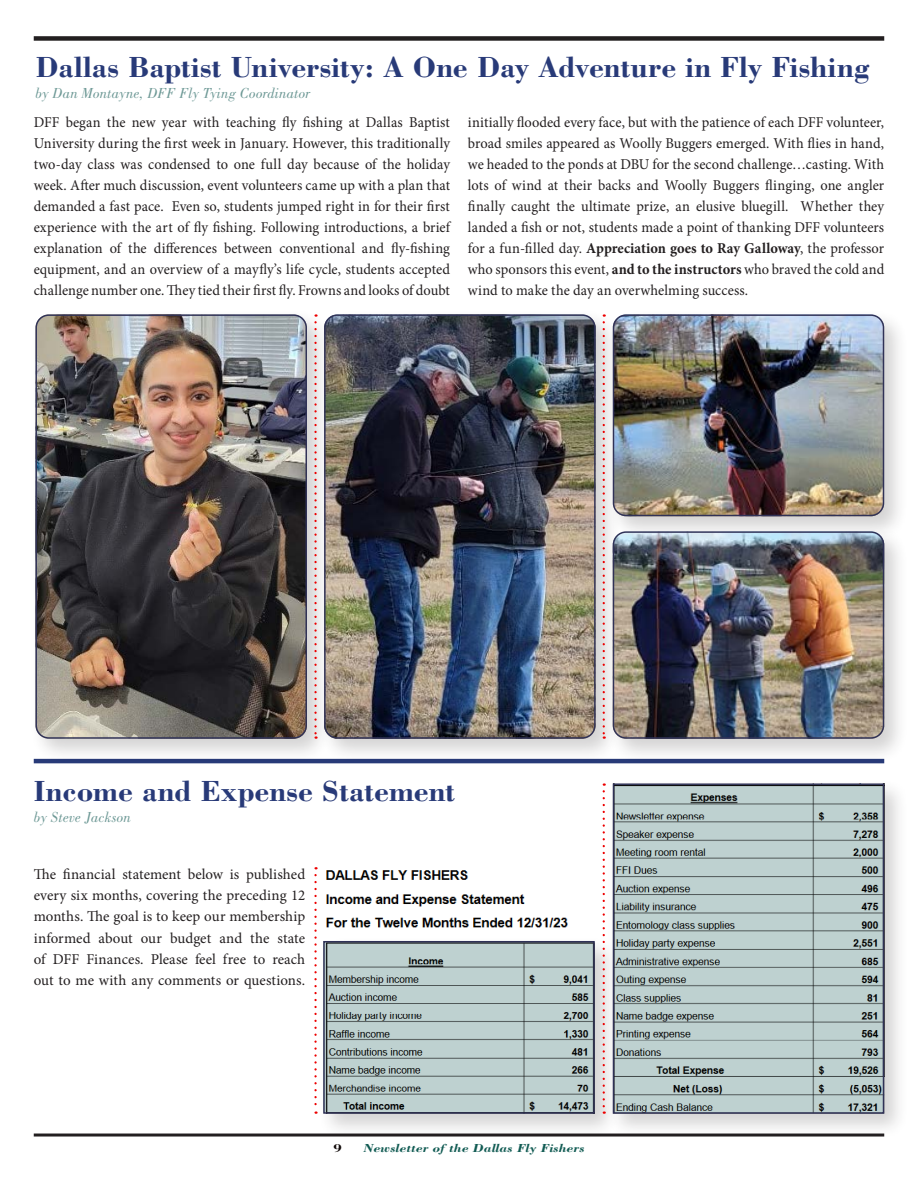
<style>
.page{position:relative;width:918px;height:1188px;background:#fff}
.page>*{position:absolute;margin:0;border:0;box-sizing:border-box;transform-origin:0 0}
.t1{font:700 30px "Bodoni Std";color:#283a78}
.t2{font:15px/21px "Minion Pro";color:#231f20;text-align:justify;scale:.96 1}
.t3{font:15px/21.3px "Minion Pro";color:#231f20;text-align:justify}
.t4{font:italic 15px "Bodoni Std";letter-spacing:.005em;color:#6e9996}
.t5{font:italic 700 12px "Bodoni Std";color:#115b53;scale:1.17 1}
.t6{font:700 12px "Bodoni Std";color:#0f0807;scale:1.17 1}
.s1{font-weight:700}
</style>
<div class="page">
<hr style="left:34px;top:1134px;width:850px;height:3px;background:#231f20">
<div style="left:34px;top:36px;width:850px;height:5px;background:#231f20"></div>
<div style="left:318px;top:935px;width:301px;height:203px;background:#231f20;opacity:.2"></div>
<img style="left:325px;top:943px;width:268px;height:169px">
<div style="left:323px;top:941px;width:272px;height:173px;border:1px solid #303257"></div>
<div style="left:607px;top:778px;width:302px;height:360px;background:#231f20;opacity:.2"></div>
<img style="left:615px;top:785px;width:267px;height:327px">
<div style="left:613px;top:783px;width:271px;height:331px;border:1px solid #303257"></div>
<img style="left:326px;top:870px;width:242px;height:58px">
<div style="left:30px;top:309px;width:302px;height:454px;background:#231f20;opacity:.2"></div>
<img style="left:35px;top:314px;width:272px;height:425px">
<div style="left:35px;top:314px;width:272px;height:425px;border:1px solid #303257;border-radius:13px"></div>
<div style="left:318px;top:309px;width:302px;height:454px;background:#231f20;opacity:.2"></div>
<img style="left:324px;top:314px;width:272px;height:425px">
<div style="left:324px;top:314px;width:272px;height:425px;border:1px solid #303257;border-radius:13px"></div>
<div style="left:607px;top:309px;width:302px;height:232px;background:#231f20;opacity:.2"></div>
<img style="left:614px;top:314px;width:270px;height:202px">
<div style="left:613px;top:314px;width:271px;height:202px;border:1px solid #303257;border-radius:13px"></div>
<div style="left:607px;top:526px;width:302px;height:237px;background:#231f20;opacity:.2"></div>
<img style="left:613px;top:531px;width:271px;height:208px">
<div style="left:613px;top:531px;width:271px;height:208px;border:1px solid #303257;border-radius:13px"></div>
<svg style="left:603px;top:314px;width:2px;height:425px"></svg>
<svg style="left:603px;top:783px;width:2px;height:331px"></svg>
<svg style="left:314px;top:314px;width:3px;height:425px"></svg>
<svg style="left:314px;top:875px;width:3px;height:239px"></svg>
<h1 class="t1" style="left:35px;top:48px;width:835px">Dallas Baptist University: A One Day Adventure in Fly Fishing</h1>
<p class="t4" style="left:35px;top:85px;width:276px">by Dan Montayne, DFF Fly Tying Coordinator</p>
<p class="t2" style="left:34px;top:112px;width:435px">DFF began the new year with teaching fly fishing at Dallas Baptist University during the first week in January. However, this traditionally two-day class was condensed to one full day because of the holiday week. After much discussion, event volunteers came up with a plan that demanded a fast pace. Even so, students jumped right in for their first experience with the art of fly fishing. Following introductions, a brief explanation of the differences between conventional and fly-fishing equipment, and an overview of a mayfly’s life cycle, students accepted challenge number one. They tied their first fly. Frowns and looks of doubt</p>
<p class="t2" style="left:468px;top:112px;width:435px">initially flooded every face, but with the patience of each DFF volunteer, broad smiles appeared as Woolly Buggers emerged. With flies in hand, we headed to the ponds at DBU for the second challenge…casting. With lots of wind at their backs and Woolly Buggers flinging, one angler finally caught the ultimate prize, an elusive bluegill. Whether they landed a fish or not, students made a point of thanking DFF volunteers for a fun-filled day. <span class="s1">Appreciation goes to Ray Galloway</span>, the professor who sponsors this event, <span class="s1">and to the instructors</span> who braved the cold and wind to make the day an overwhelming success.</p>
<h1 class="t1" style="left:34px;top:773px;width:423px">Income and Expense Statement</h1>
<p class="t4" style="left:34px;top:809px;width:99px">by Steve Jackson</p>
<p class="t3" style="left:34px;top:863px;width:273px">The financial statement below is published every six months, covering the preceding 12 months. The goal is to keep our membership informed about our budget and the state of DFF Finances. Please feel free to reach out to me with any comments or questions.</p>
<p class="t6" style="left:334px;top:1140px;width:9px">9</p>
<p class="t5" style="left:364px;top:1140px;width:190px">Newsletter of the Dallas Fly Fishers</p>
</div>
